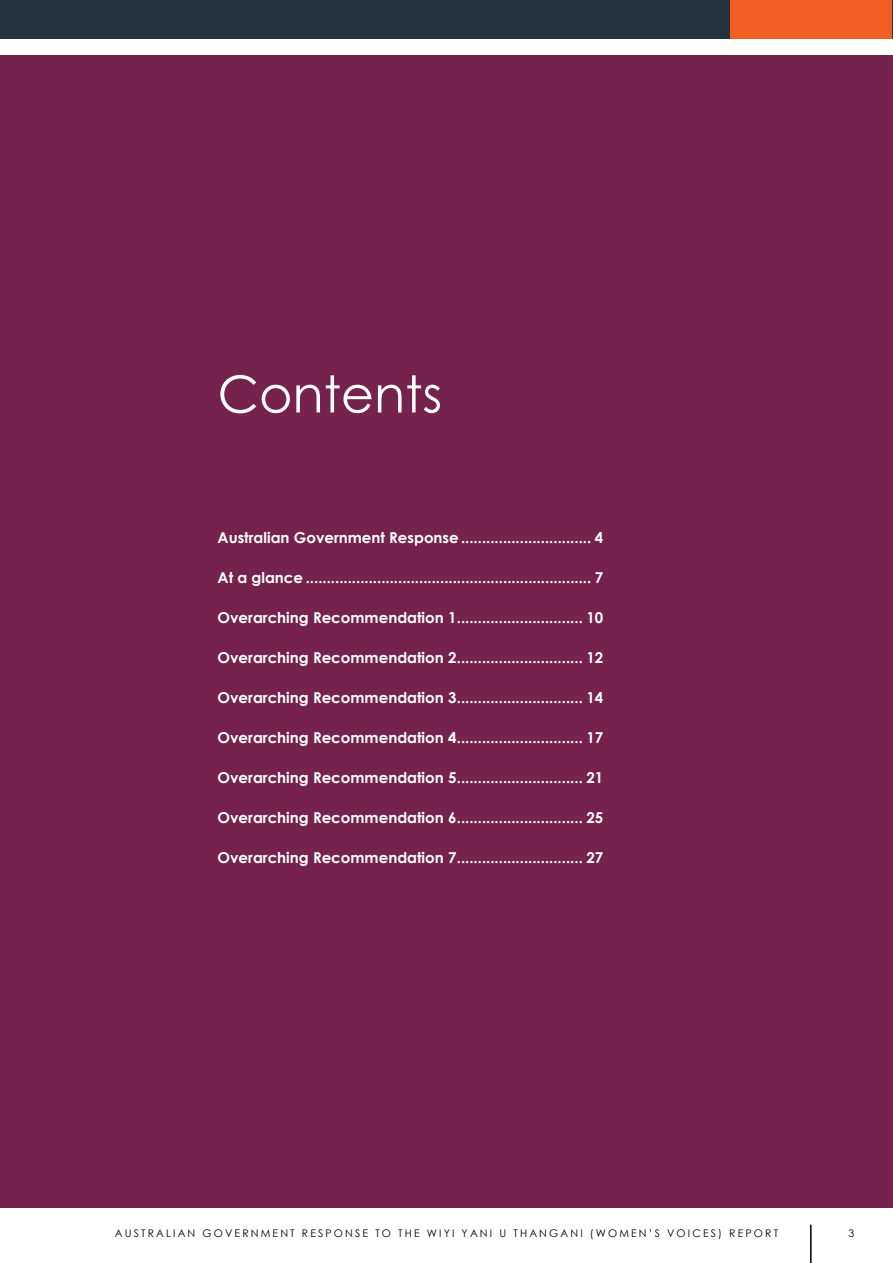
<style>
.page{position:relative;width:893px;height:1263px;background:#fff}
.page>*{position:absolute;margin:0;border:0;box-sizing:border-box;transform-origin:0 0}
.t1{font:51px "Century Gothic";color:#fff}
.t2{font:700 15px "Century Gothic";color:#fff}
.t3{font:10.5px "Century Gothic";letter-spacing:.205em;color:#000}
</style>
<div class="page">
<div style="left:0;top:55px;width:893px;height:1153px;background:#75234c"></div>
<hr style="left:810px;top:1225px;width:2px;height:38px;background:#000">
<div style="left:0;top:0;width:893px;height:38px;background:#23333e"></div>
<hr style="left:0;top:0;width:1px;height:38px;background:#75234c">
<div style="left:730px;top:0;width:162px;height:38px;background:#f15d22"></div>
<h1 class="t1" style="left:218px;top:358px;width:226px">Contents</h1>
<p class="t2" style="left:218px;top:526px;width:387px">Australian Government Response............................... 4</p>
<p class="t2" style="left:218px;top:566px;width:387px">At a glance .................................................................... 7</p>
<p class="t2" style="left:218px;top:606px;width:387px">Overarching Recommendation 1.............................. 10</p>
<p class="t2" style="left:218px;top:646px;width:387px">Overarching Recommendation 2.............................. 12</p>
<p class="t2" style="left:218px;top:686px;width:387px">Overarching Recommendation 3.............................. 14</p>
<p class="t2" style="left:218px;top:726px;width:387px">Overarching Recommendation 4.............................. 17</p>
<p class="t2" style="left:218px;top:766px;width:387px">Overarching Recommendation 5.............................. 21</p>
<p class="t2" style="left:218px;top:806px;width:387px">Overarching Recommendation 6.............................. 25</p>
<p class="t2" style="left:218px;top:846px;width:387px">Overarching Recommendation 7.............................. 27</p>
<p class="t3" style="left:115px;top:1226px;width:665px">AUSTRALIAN GOVERNMENT RESPONSE TO THE WIYI YANI U THANGANI (WOMEN’S VOICES) REPORT</p>
<p class="t3" style="left:849px;top:1226px;width:7px">3</p>
</div>
